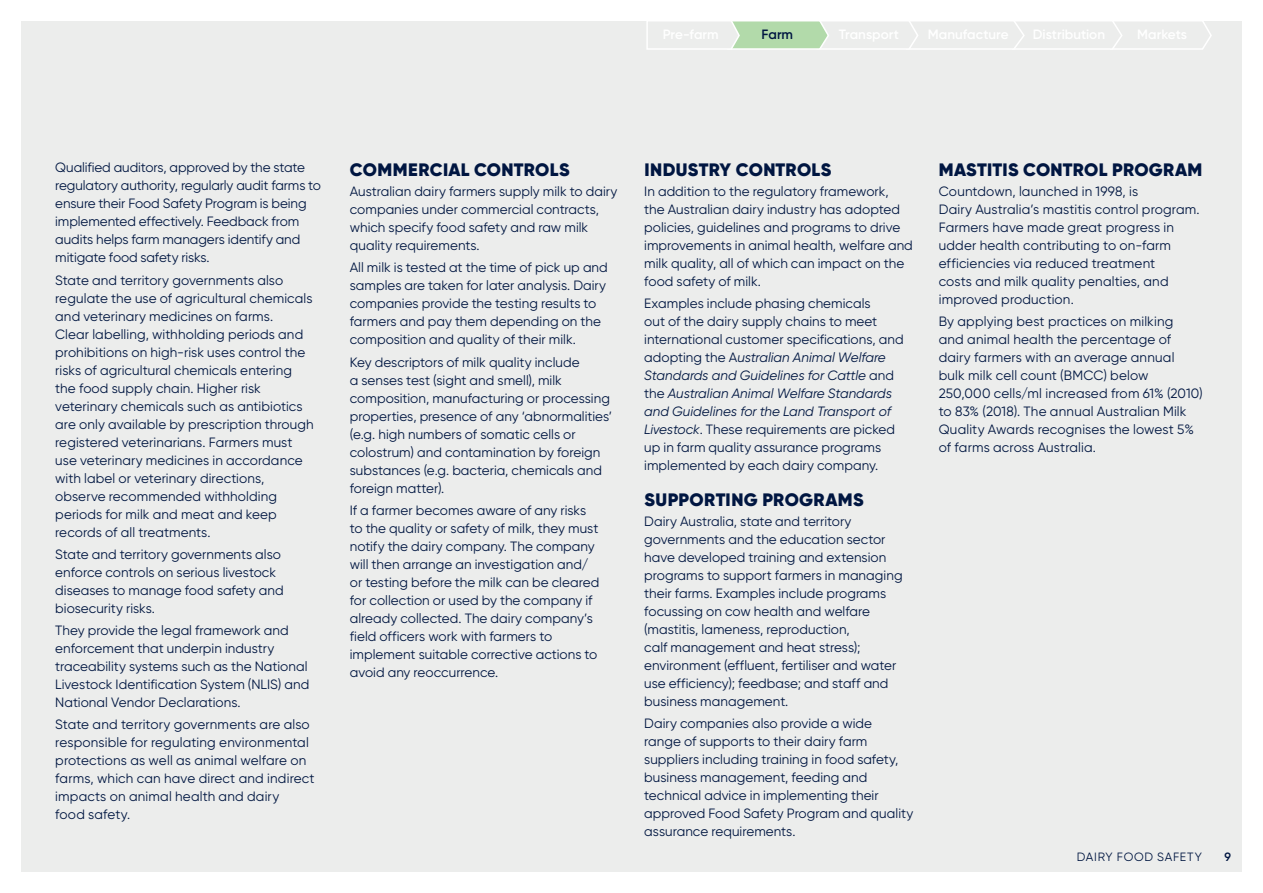
<style>
.page{position:relative;width:1263px;height:893px;background:#fff}
.page>*{position:absolute;margin:0;border:0;box-sizing:border-box;transform-origin:0 0}
.t1{font:900 18px "Gilroy";letter-spacing:.015em;color:#001641}
.t2{font:13.5px/18px "Gilroy";letter-spacing:.005em;color:#001641}
.t3{font:600 13.5px "Gilroy";color:#001641}
.t4{font:12px "Gilroy";letter-spacing:.06em;color:#001641}
.t5{font:600 12px "Gilroy";color:#001641}
.s1{font-style:italic}
</style>
<div class="page">
<div style="left:21px;top:21px;width:1221px;height:851px;background:#ecedec"></div>
<svg style="left:646px;top:21px;width:566px;height:29px"></svg>
<p class="t3" style="left:762px;top:26px;width:33px">Farm</p>
<p class="t2" style="left:55px;top:159px;width:267px">Qualified auditors, approved by the state regulatory authority, regularly audit farms to ensure their Food Safety Program is being implemented effectively. Feedback from audits helps farm managers identify and mitigate food safety risks.</p>
<p class="t2" style="left:55px;top:271px;width:260px">State and territory governments also regulate the use of agricultural chemicals and veterinary medicines on farms.<br>Clear labelling, withholding periods and prohibitions on high-risk uses control the risks of agricultural chemicals entering the food supply chain. Higher risk veterinary chemicals such as antibiotics are only available by prescription through registered veterinarians. Farmers must use veterinary medicines in accordance with label or veterinary directions, observe recommended withholding periods for milk and meat and keep records of all treatments.</p>
<p class="t2" style="left:55px;top:545px;width:230px">State and territory governments also enforce controls on serious livestock diseases to manage food safety and biosecurity risks.</p>
<p class="t2" style="left:55px;top:621px;width:255px">They provide the legal framework and enforcement that underpin industry traceability systems such as the National Livestock Identification System (NLIS) and National Vendor Declarations.</p>
<p class="t2" style="left:55px;top:715px;width:261px">State and territory governments are also responsible for regulating environmental protections as well as animal welfare on farms, which can have direct and indirect impacts on animal health and dairy<br>food safety.</p>
<h1 class="t1" style="left:350px;top:158px;width:221px">COMMERCIAL CONTROLS</h1>
<p class="t2" style="left:350px;top:182px;width:269px">Australian dairy farmers supply milk to dairy companies under commercial contracts, which specify food safety and raw milk quality requirements.</p>
<p class="t2" style="left:350px;top:258px;width:260px">All milk is tested at the time of pick up and samples are taken for later analysis. Dairy companies provide the testing results to farmers and pay them depending on the composition and quality of their milk.</p>
<p class="t2" style="left:350px;top:353px;width:264px">Key descriptors of milk quality include<br>a senses test (sight and smell), milk composition, manufacturing or processing properties, presence of any ‘abnormalities’ (e.g. high numbers of somatic cells or colostrum) and contamination by foreign substances (e.g. bacteria, chemicals and foreign matter).</p>
<p class="t2" style="left:350px;top:501px;width:251px">If a farmer becomes aware of any risks to the quality or safety of milk, they must notify the dairy company. The company will then arrange an investigation and/ or testing before the milk can be cleared for collection or used by the company if already collected. The dairy company’s field officers work with farmers to implement suitable corrective actions to avoid any reoccurrence.</p>
<h1 class="t1" style="left:644px;top:158px;width:189px">INDUSTRY CONTROLS</h1>
<p class="t2" style="left:644px;top:182px;width:270px">In addition to the regulatory framework,<br>the Australian dairy industry has adopted policies, guidelines and programs to drive improvements in animal health, welfare and milk quality, all of which can impact on the food safety of milk.</p>
<p class="t2" style="left:644px;top:294px;width:261px">Examples include phasing chemicals<br>out of the dairy supply chains to meet international customer specifications, and adopting the A<span class="s1">ustralian Animal Welfare Standards and Guidelines for Cattle</span> and the <span class="s1">Australian Animal Welfare Standards and Guidelines for the Land Transport of Livestock</span>. These requirements are picked up in farm quality assurance programs implemented by each dairy company.</p>
<h1 class="t1" style="left:644px;top:488px;width:221px">SUPPORTING PROGRAMS</h1>
<p class="t2" style="left:644px;top:512px;width:260px">Dairy Australia, state and territory governments and the education sector have developed training and extension programs to support farmers in managing their farms. Examples include programs focussing on cow health and welfare (mastitis, lameness, reproduction,<br>calf management and heat stress); environment (effluent, fertiliser and water use efficiency); feedbase; and staff and business management.</p>
<p class="t2" style="left:644px;top:714px;width:270px">Dairy companies also provide a wide<br>range of supports to their dairy farm suppliers including training in food safety, business management, feeding and technical advice in implementing their approved Food Safety Program and quality assurance requirements.</p>
<h1 class="t1" style="left:939px;top:158px;width:265px">MASTITIS CONTROL PROGRAM</h1>
<p class="t2" style="left:939px;top:182px;width:262px">Countdown, launched in 1998, is<br>Dairy Australia’s mastitis control program.<br>Farmers have made great progress in udder health contributing to on-farm efficiencies via reduced treatment<br>costs and milk quality penalties, and improved production.</p>
<p class="t2" style="left:939px;top:312px;width:266px">By applying best practices on milking<br>and animal health the percentage of dairy farmers with an average annual bulk milk cell count (BMCC) below 250,000 cells/ml increased from 61% (2010) to 83% (2018). The annual Australian Milk Quality Awards recognises the lowest 5% of farms across Australia.</p>
<p class="t4" style="left:1077px;top:850px;width:127px">DAIRY FOOD SAFETY</p>
<p class="t5" style="left:1224px;top:849px;width:8px">9</p>
</div>
